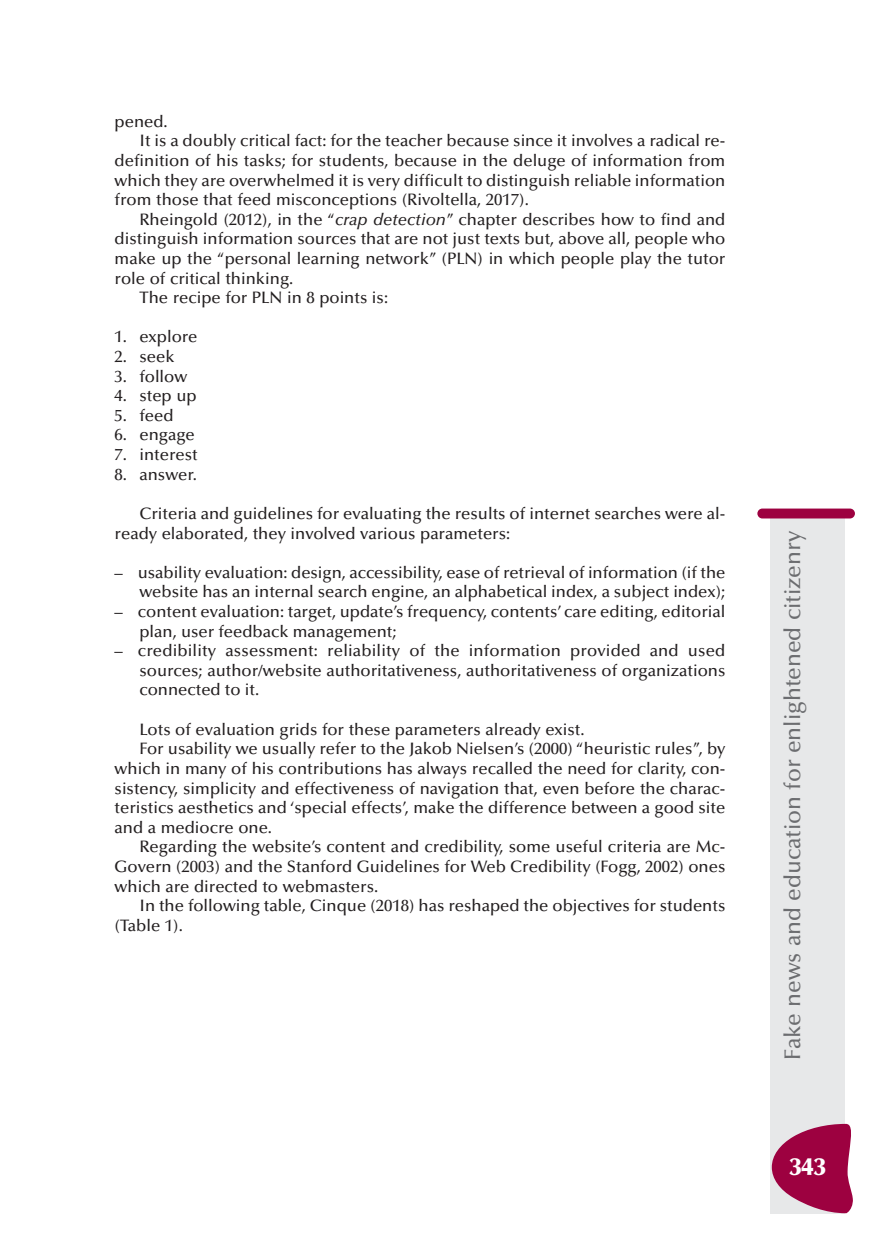
<style>
.page{position:relative;width:869px;height:1241px;background:#fff}
.page>*{position:absolute;margin:0;border:0;box-sizing:border-box;transform-origin:0 0}
.t1{font:900 24.5px "Optima";color:#fff}
.t2{font:500 22.75px "Optima";color:#6c6d70}
.t3{font:500 16.62px/19.6px "Optima";color:#231f20}
.s1{font-style:italic}
</style>
<div class="page">
<div style="left:770px;top:516px;width:74px;height:697px;background:#e7e8e9"></div>
<div style="left:757px;top:508px;width:97px;height:10px;background:#9d0140;border-radius:5px"></div>
<svg style="left:771px;top:1123px;width:82px;height:89px"></svg>
<p class="t3" style="left:115px;top:113px;width:55px">pened.</p>
<p class="t3" style="left:139px;top:132px;width:587px">It is a doubly critical fact: for the teacher because since it involves a radical re-</p>
<p class="t3" style="left:115px;top:152px;width:612px">definition of his tasks; for students, because in the deluge of information from</p>
<p class="t3" style="left:115px;top:172px;width:612px">which they are overwhelmed it is very difficult to distinguish reliable information</p>
<p class="t3" style="left:115px;top:191px;width:415px">from those that feed misconceptions (Rivoltella, 2017).</p>
<p class="t3" style="left:139px;top:211px;width:587px">Rheingold (2012), in the “<span class="s1">crap detection</span>” chapter describes how to find and</p>
<p class="t3" style="left:115px;top:230px;width:612px">distinguish information sources that are not just texts but, above all, people who</p>
<p class="t3" style="left:115px;top:250px;width:612px">make up the “personal learning network” (PLN) in which people play the tutor</p>
<p class="t3" style="left:115px;top:270px;width:180px">role of critical thinking.</p>
<p class="t3" style="left:139px;top:289px;width:250px">The recipe for PLN in 8 points is:</p>
<p class="t3" style="left:115px;top:328px;width:84px">1. explore</p>
<p class="t3" style="left:115px;top:348px;width:61px">2. seek</p>
<p class="t3" style="left:115px;top:368px;width:74px">3. follow</p>
<p class="t3" style="left:115px;top:387px;width:84px">4. step up</p>
<p class="t3" style="left:115px;top:407px;width:60px">5. feed</p>
<p class="t3" style="left:115px;top:426px;width:82px">6. engage</p>
<p class="t3" style="left:115px;top:446px;width:84px">7. interest</p>
<p class="t3" style="left:115px;top:466px;width:84px">8. answer.</p>
<p class="t3" style="left:115px;top:505px;width:612px;text-indent:25px">Criteria and guidelines for evaluating the results of internet searches were al&shy;ready elaborated, they involved various parameters:</p>
<p class="t3" style="left:115px;top:564px;width:612px;text-align:right">– usability evaluation: design, accessibility, ease of retrieval of information (if the website has an internal search engine, an alphabetical index, a subject index);</p>
<p class="t3" style="left:139px;top:603px;width:587px;text-indent:-25px">– content evaluation: target, update’s frequency, contents’ care editing, editorial plan, user feedback management;</p>
<p class="t3" style="left:139px;top:642px;width:587px;text-align:justify;text-indent:-25px">– credibility assessment: reliability of the information provided and used sources; author/website authoritativeness, authoritativeness of organizations connected to it.</p>
<p class="t3" style="left:139px;top:720px;width:446px">Lots of evaluation grids for these parameters already exist.</p>
<p class="t3" style="left:139px;top:740px;width:587px">For usability we usually refer to the Jakob Nielsen’s (2000) “heuristic rules”, by</p>
<p class="t3" style="left:115px;top:760px;width:612px">which in many of his contributions has always recalled the need for clarity, con-</p>
<p class="t3" style="left:115px;top:779px;width:612px">sistency, simplicity and effectiveness of navigation that, even before the charac-</p>
<p class="t3" style="left:115px;top:799px;width:612px">teristics aesthetics and ‘special effects’, make the difference between a good site</p>
<p class="t3" style="left:115px;top:818px;width:159px">and a mediocre one.</p>
<p class="t3" style="left:139px;top:838px;width:587px">Regarding the website’s content and credibility, some useful criteria are Mc-</p>
<p class="t3" style="left:115px;top:858px;width:612px">Govern (2003) and the Stanford Guidelines for Web Credibility (Fogg, 2002) ones</p>
<p class="t3" style="left:115px;top:877px;width:265px">which are directed to webmasters.</p>
<p class="t3" style="left:139px;top:897px;width:587px">In the following table, Cinque (2018) has reshaped the objectives for students</p>
<p class="t3" style="left:115px;top:916px;width:70px">(Table 1).</p>
<h2 class="t2" style="left:783px;top:1059px;width:531px;rotate:-90deg">Fake news and education for enlightened citizenry</h2>
<h1 class="t1" style="left:789px;top:1156px;width:38px">343</h1>
</div>
